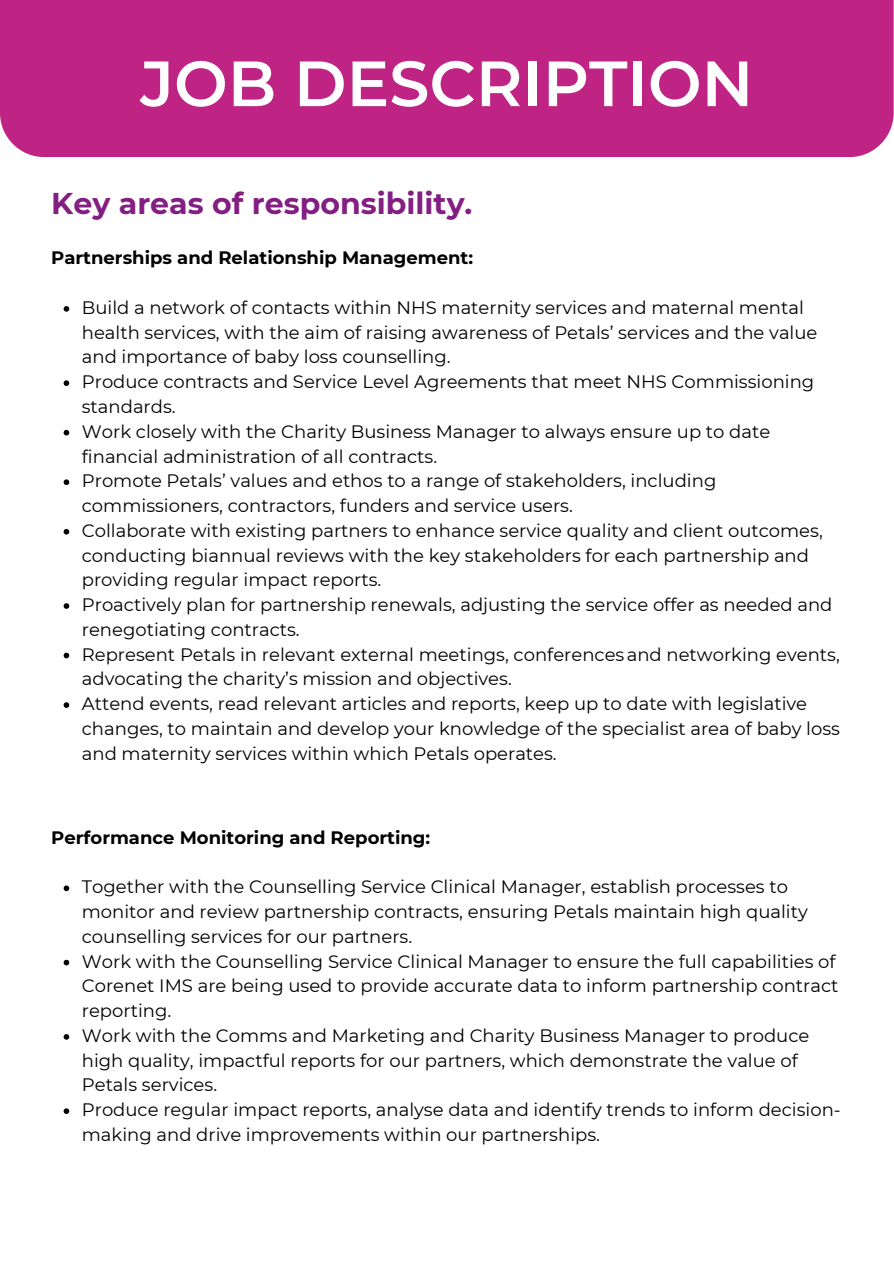
<style>
.page{position:relative;width:894px;height:1264px;background:#fff}
.page>*{position:absolute;margin:0;border:0;box-sizing:border-box;transform-origin:0 0}
.t1{font:600 63.75px "Montserrat";color:#fff}
.t2{font:700 30px "Montserrat";color:#831f82}
.t3{font:18px/24.8px "Montserrat";color:#000}
.t4{font:700 18px "Montserrat";color:#000}
</style>
<div class="page">
<div style="left:0;top:0;width:893px;height:157px;background:#bf2485"></div>
<svg style="left:64px;top:306px;width:5px;height:6px"></svg>
<svg style="left:64px;top:380px;width:5px;height:6px"></svg>
<svg style="left:64px;top:430px;width:5px;height:5px"></svg>
<svg style="left:64px;top:479px;width:5px;height:6px"></svg>
<svg style="left:64px;top:529px;width:5px;height:5px"></svg>
<svg style="left:64px;top:603px;width:5px;height:6px"></svg>
<svg style="left:64px;top:652px;width:5px;height:6px"></svg>
<svg style="left:64px;top:702px;width:5px;height:6px"></svg>
<svg style="left:64px;top:885px;width:5px;height:6px"></svg>
<svg style="left:64px;top:959px;width:5px;height:6px"></svg>
<svg style="left:64px;top:1034px;width:5px;height:5px"></svg>
<svg style="left:64px;top:1108px;width:5px;height:5px"></svg>
<h1 class="t1" style="left:140px;top:44px;width:614px">JOB DESCRIPTION</h1>
<h2 class="t2" style="left:51px;top:185px;width:422px">Key areas of responsibility.</h2>
<h3 class="t4" style="left:51px;top:247px;width:423px">Partnerships and Relationship Management:</h3>
<p class="t3" style="left:82px;top:295px;width:737px">Build a network of contacts within NHS maternity services and maternal mental health services, with the aim of raising awareness of Petals’ services and the value and importance of baby loss counselling.</p>
<p class="t3" style="left:82px;top:369px;width:733px">Produce contracts and Service Level Agreements that meet NHS Commissioning standards.</p>
<p class="t3" style="left:82px;top:419px;width:689px">Work closely with the Charity Business Manager to always ensure up to date financial administration of all contracts.</p>
<p class="t3" style="left:82px;top:468px;width:635px">Promote Petals’ values and ethos to a range of stakeholders, including commissioners, contractors, funders and service users.</p>
<p class="t3" style="left:82px;top:518px;width:742px">Collaborate with existing partners to enhance service quality and client outcomes, conducting biannual reviews with the key stakeholders for each partnership and providing regular impact reports.</p>
<p class="t3" style="left:82px;top:592px;width:752px">Proactively plan for partnership renewals, adjusting the service offer as needed and renegotiating contracts.</p>
<p class="t3" style="left:82px;top:641px;width:759px">Represent Petals in relevant external meetings, conferencesand networking events, advocating the charity’s mission and objectives.</p>
<p class="t3" style="left:82px;top:691px;width:759px">Attend events, read relevant articles and reports, keep up to date with legislative changes, to maintain and develop your knowledge of the specialist area of baby loss and maternity services within which Petals operates.</p>
<h3 class="t4" style="left:51px;top:826px;width:380px">Performance Monitoring and Reporting:</h3>
<p class="t3" style="left:82px;top:874px;width:727px">Together with the Counselling Service Clinical Manager, establish processes to monitor and review partnership contracts, ensuring Petals maintain high quality counselling services for our partners.</p>
<p class="t3" style="left:82px;top:948px;width:758px">Work with the Counselling Service Clinical Manager to ensure the full capabilities of<br>Corenet IMS are being used to provide accurate data to inform partnership contract reporting.</p>
<p class="t3" style="left:82px;top:1023px;width:728px">Work with the Comms and Marketing and Charity Business Manager to produce high quality, impactful reports for our partners, which demonstrate the value of<br>Petals services.</p>
<p class="t3" style="left:82px;top:1097px;width:760px">Produce regular impact reports, analyse data and identify trends to inform decision&shy;making and drive improvements within our partnerships.</p>
</div>
